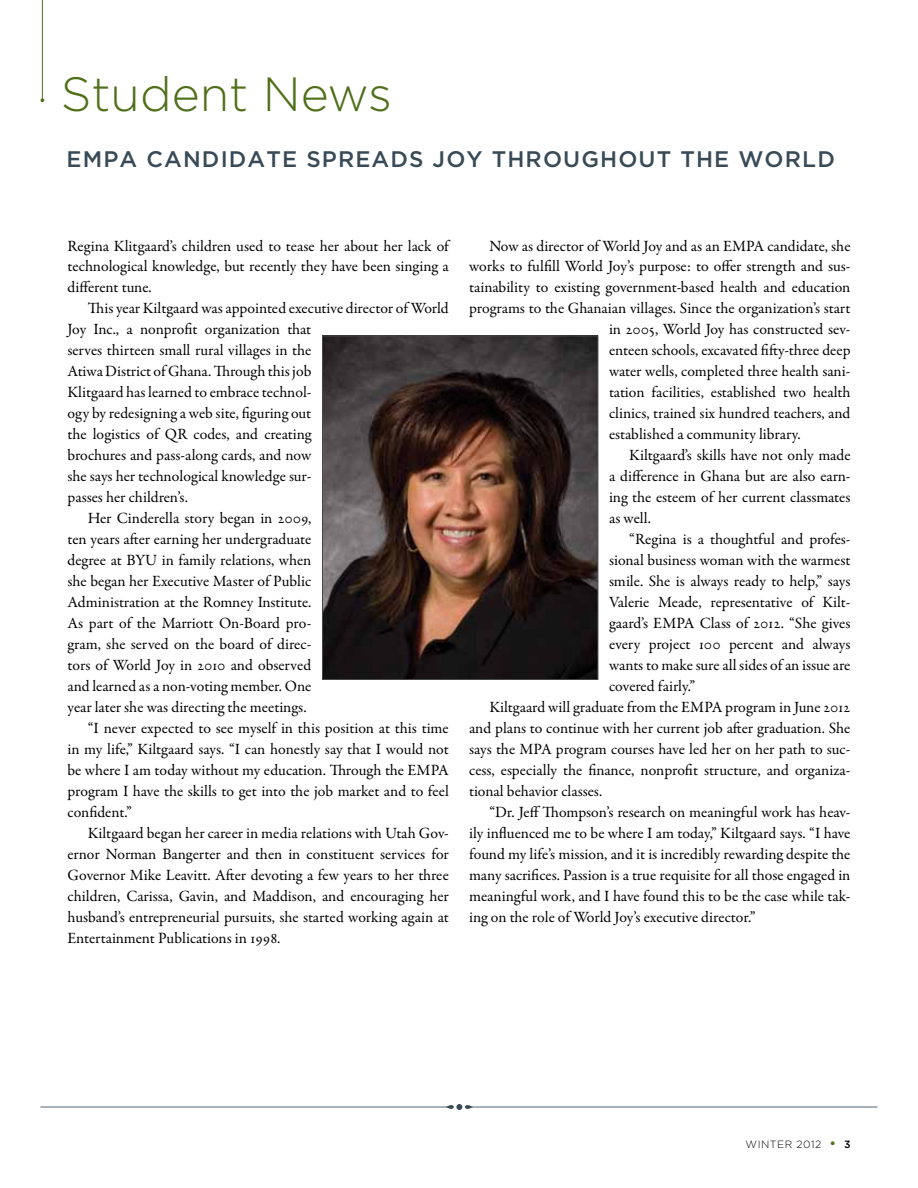
<style>
.page{position:relative;width:918px;height:1188px;background:#fff}
.page>*{position:absolute;margin:0;border:0;box-sizing:border-box;transform-origin:0 0}
.t1{font:300 48px "Gotham";color:#4f6f19}
.t2{font:500 22.5px "Gotham";letter-spacing:.05em;color:#394a57}
.t3{font:15.75px/21px "Garamond Premr Pro";letter-spacing:-.005em;color:#000;text-align:justify}
.t4{font:300 10.5px "Gotham";letter-spacing:.05em;color:#000}
.s1{font-weight:500;font-size:13.5px;color:#4f6f19}
.s2{font-weight:500}
</style>
<div class="page">
<hr style="left:42px;top:0;width:1px;height:100px;background:#4f6f19">
<svg style="left:40px;top:98px;width:4px;height:4px"></svg>
<img style="left:324px;top:338px;width:272px;height:340px">
<div style="left:322px;top:336px;width:276px;height:344px;border:1px solid #48484a"></div>
<svg style="left:40px;top:1104px;width:837px;height:6px"></svg>
<h1 class="t1" style="left:61px;top:65px;width:333px">Student News</h1>
<h2 class="t2" style="left:43px;top:145px;width:21px">EM</h2>
<h2 class="t2" style="left:104px;top:145px;width:733px">PA CANDIDATE SPREADS JOY THROUGHOUT THE WORLD</h2>
<p class="t3" style="left:68px;top:235px;width:383px">Regina Klitgaard’s children used to tease her about her lack of technological knowledge, but recently they have been singing a different tune.</p>
<p class="t3" style="left:88px;top:298px;width:363px">This year Kiltgaard was appointed executive director of World</p>
<p class="t3" style="left:68px;top:319px;width:245px">Joy Inc., a nonprofit organization that</p>
<p class="t3" style="left:68px;top:340px;width:245px">serves thirteen small rural villages in the</p>
<p class="t3" style="left:68px;top:361px;width:245px">Atiwa District of Ghana. Through this job</p>
<p class="t3" style="left:68px;top:382px;width:245px">Klitgaard has learned to embrace technol-</p>
<p class="t3" style="left:68px;top:403px;width:245px">ogy by redesigning a web site, figuring out</p>
<p class="t3" style="left:68px;top:424px;width:245px">the logistics of QR codes, and creating</p>
<p class="t3" style="left:68px;top:445px;width:245px">brochures and pass-along cards, and now</p>
<p class="t3" style="left:68px;top:466px;width:245px">she says her technological knowledge sur-</p>
<p class="t3" style="left:68px;top:487px;width:122px">passes her children’s.</p>
<p class="t3" style="left:88px;top:508px;width:225px">Her Cinderella story began in 2009,</p>
<p class="t3" style="left:68px;top:529px;width:245px">ten years after earning her undergraduate</p>
<p class="t3" style="left:68px;top:550px;width:245px">degree at BYU in family relations, when</p>
<p class="t3" style="left:68px;top:571px;width:245px">she began her Executive Master of Public</p>
<p class="t3" style="left:68px;top:592px;width:245px">Administration at the Romney Institute.</p>
<p class="t3" style="left:68px;top:613px;width:245px">As part of the Marriott On-Board pro-</p>
<p class="t3" style="left:68px;top:634px;width:245px">gram, she served on the board of direc-</p>
<p class="t3" style="left:68px;top:655px;width:245px">tors of World Joy in 2010 and observed</p>
<p class="t3" style="left:68px;top:676px;width:245px">and learned as a non-voting member. One</p>
<p class="t3" style="left:68px;top:697px;width:241px">year later she was directing the meetings.</p>
<p class="t3" style="left:88px;top:718px;width:363px">“I never expected to see myself in this position at this time</p>
<p class="t3" style="left:68px;top:739px;width:383px">in my life,” Kiltgaard says. “I can honestly say that I would not</p>
<p class="t3" style="left:68px;top:760px;width:383px">be where I am today without my education. Through the EMPA</p>
<p class="t3" style="left:68px;top:781px;width:383px">program I have the skills to get into the job market and to feel</p>
<p class="t3" style="left:68px;top:802px;width:66px">confident.”</p>
<p class="t3" style="left:88px;top:823px;width:363px">Kiltgaard began her career in media relations with Utah Gov-</p>
<p class="t3" style="left:68px;top:844px;width:383px">ernor Norman Bangerter and then in constituent services for</p>
<p class="t3" style="left:68px;top:865px;width:383px">Governor Mike Leavitt. After devoting a few years to her three</p>
<p class="t3" style="left:68px;top:886px;width:383px">children, Carissa, Gavin, and Maddison, and encouraging her</p>
<p class="t3" style="left:68px;top:907px;width:383px">husband’s entrepreneurial pursuits, she started working again at</p>
<p class="t3" style="left:68px;top:928px;width:214px">Entertainment Publications in 1998.</p>
<p class="t3" style="left:489px;top:235px;width:363px">Now as director of World Joy and as an EMPA candidate, she</p>
<p class="t3" style="left:469px;top:256px;width:383px">works to fulfill World Joy’s purpose: to offer strength and sus-</p>
<p class="t3" style="left:469px;top:277px;width:383px">tainability to existing government-based health and education</p>
<p class="t3" style="left:469px;top:298px;width:383px">programs to the Ghanaian villages. Since the organization’s start</p>
<p class="t3" style="left:609px;top:319px;width:243px">in 2005, World Joy has constructed sev-</p>
<p class="t3" style="left:609px;top:340px;width:243px">enteen schools, excavated fifty-three deep</p>
<p class="t3" style="left:609px;top:361px;width:243px">water wells, completed three health sani-</p>
<p class="t3" style="left:609px;top:382px;width:243px">tation facilities, established two health</p>
<p class="t3" style="left:609px;top:403px;width:243px">clinics, trained six hundred teachers, and</p>
<p class="t3" style="left:609px;top:424px;width:193px">established a community library.</p>
<p class="t3" style="left:629px;top:445px;width:223px">Kiltgaard’s skills have not only made</p>
<p class="t3" style="left:609px;top:466px;width:243px">a difference in Ghana but are also earn-</p>
<p class="t3" style="left:609px;top:487px;width:243px">ing the esteem of her current classmates</p>
<p class="t3" style="left:609px;top:508px;width:44px">as well.</p>
<p class="t3" style="left:629px;top:529px;width:223px">“Regina is a thoughtful and profes-</p>
<p class="t3" style="left:609px;top:550px;width:243px">sional business woman with the warmest</p>
<p class="t3" style="left:609px;top:571px;width:243px">smile. She is always ready to help,” says</p>
<p class="t3" style="left:609px;top:592px;width:243px">Valerie Meade, representative of Kilt-</p>
<p class="t3" style="left:609px;top:613px;width:243px">gaard’s EMPA Class of 2012. “She gives</p>
<p class="t3" style="left:609px;top:634px;width:243px">every project 100 percent and always</p>
<p class="t3" style="left:609px;top:655px;width:243px">wants to make sure all sides of an issue are</p>
<p class="t3" style="left:609px;top:676px;width:88px">covered fairly.”</p>
<p class="t3" style="left:489px;top:697px;width:363px">Kiltgaard will graduate from the EMPA program in June 2012</p>
<p class="t3" style="left:469px;top:718px;width:383px">and plans to continue with her current job after graduation. She</p>
<p class="t3" style="left:469px;top:739px;width:383px">says the MPA program courses have led her on her path to suc-</p>
<p class="t3" style="left:469px;top:760px;width:383px">cess, especially the finance, nonprofit structure, and organiza-</p>
<p class="t3" style="left:469px;top:781px;width:135px">tional behavior classes.</p>
<p class="t3" style="left:489px;top:802px;width:363px">“Dr. Jeff Thompson’s research on meaningful work has heav-</p>
<p class="t3" style="left:469px;top:823px;width:383px">ily influenced me to be where I am today,” Kiltgaard says. “I have</p>
<p class="t3" style="left:469px;top:844px;width:383px">found my life’s mission, and it is incredibly rewarding despite the</p>
<p class="t3" style="left:469px;top:865px;width:383px">many sacrifices. Passion is a true requisite for all those engaged in</p>
<p class="t3" style="left:469px;top:886px;width:383px">meaningful work, and I have found this to be the case while tak-</p>
<p class="t3" style="left:469px;top:907px;width:288px">ing on the role of World Joy’s executive director.”</p>
<p class="t4" style="left:746px;top:1137px;width:106px">winter 2012 <span class="s1">•</span> <span class="s2">3</span></p>
</div>
